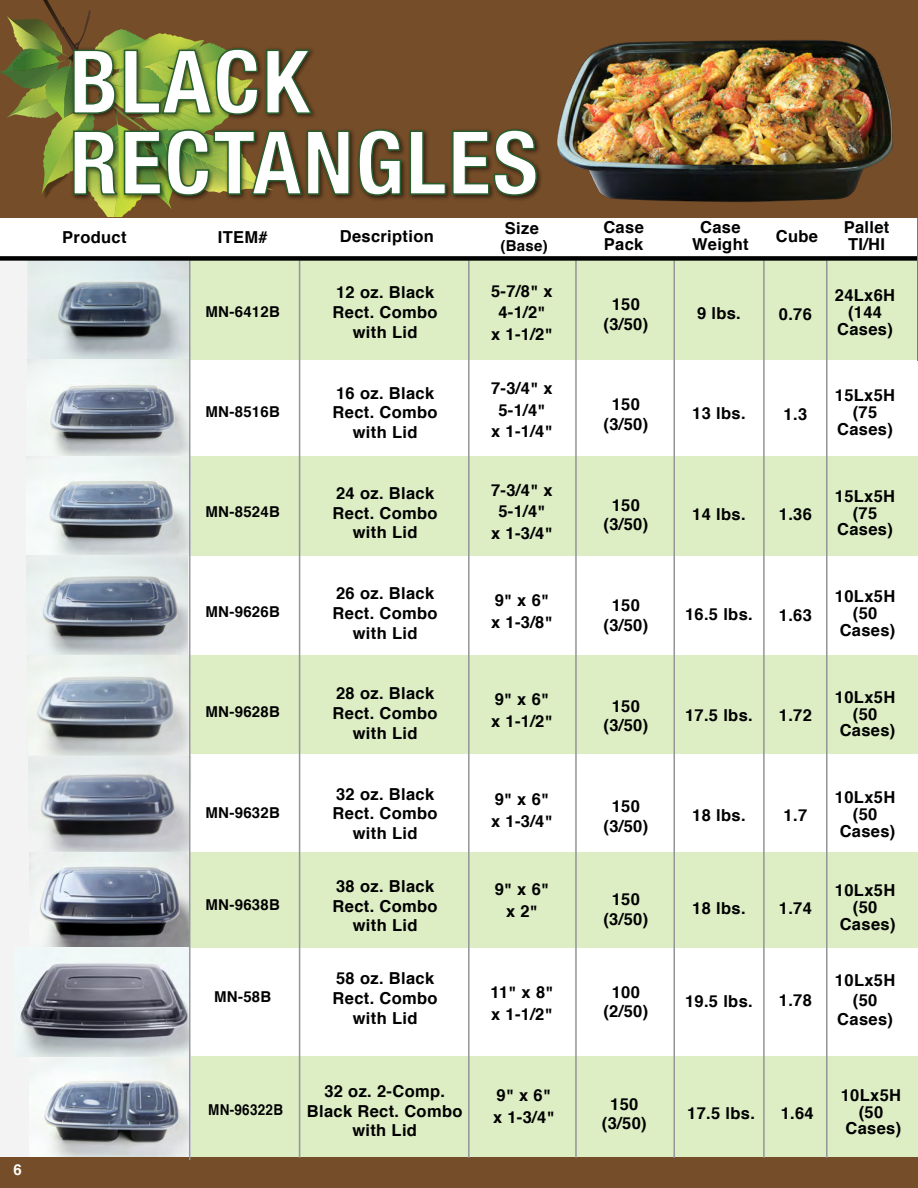
<style>
.page{position:relative;width:918px;height:1188px;background:#fff}
.page>*{position:absolute;margin:0;border:0;box-sizing:border-box;transform-origin:0 0}
.t1{font:700 condensed 87.9px/81px "Helvetica Neue";letter-spacing:.02em;color:#fff}
.t2{font:700 16.5px/19.8px "Helvetica";letter-spacing:.02em;color:#000;text-align:center}
.t3{font:700 15px "Helvetica";letter-spacing:.02em;color:#000}
.t4{font:700 15px "Helvetica";letter-spacing:.02em;color:#000;scale:.9 1}
.t5{font:700 15px "Helvetica";color:#fff}
.s1{font-size:15.75px}
</style>
<div class="page">
<div style="left:190px;top:258px;width:728px;height:102px;background:#ddeec5"></div>
<div style="left:191px;top:457px;width:727px;height:99px;background:#ddeec5"></div>
<div style="left:191px;top:852px;width:727px;height:96px;background:#ddeec5"></div>
<div style="left:190px;top:656px;width:728px;height:98px;background:#ddeec5"></div>
<div style="left:189px;top:1056px;width:729px;height:102px;background:#ddeec5"></div>
<div style="left:0;top:261px;width:190px;height:796px;background:#f2f3f2"></div>
<div style="left:0;top:1055px;width:191px;height:133px;background:#f2f3f2"></div>
<img style="left:27px;top:261px;width:162px;height:196px">
<img style="left:28px;top:754px;width:163px;height:98px">
<img style="left:26px;top:457px;width:163px;height:198px">
<img style="left:29px;top:1056px;width:160px;height:102px">
<svg style="left:28px;top:655px;width:161px;height:101px"></svg>
<img style="left:29px;top:853px;width:160px;height:94px">
<img style="left:19px;top:963px;width:170px;height:93px">
<div style="left:0;top:1158px;width:918px;height:30px;background:#754d29"></div>
<hr style="left:299px;top:260px;width:1px;height:898px;background:#939598">
<hr style="left:189px;top:260px;width:1px;height:900px;background:#939598">
<hr style="left:468px;top:260px;width:2px;height:898px;background:#939598">
<hr style="left:575px;top:260px;width:2px;height:898px;background:#939598">
<hr style="left:674px;top:260px;width:1px;height:898px;background:#939598">
<hr style="left:763px;top:260px;width:2px;height:898px;background:#939598">
<hr style="left:826px;top:260px;width:2px;height:898px;background:#939598">
<div style="left:0;top:256px;width:918px;height:5px;background:#000"></div>
<div style="left:0;top:0;width:918px;height:217px;background:#754d29"></div>
<img style="left:351px;top:131px;width:189px;height:69px">
<svg style="left:0;top:0;width:351px;height:217px"></svg>
<svg style="left:358px;top:129px;width:44px;height:68px"></svg>
<svg style="left:409px;top:129px;width:129px;height:68px"></svg>
<img style="left:540px;top:40px;width:353px;height:162px">
<p class="t5" style="left:14px;top:1157px;width:10px">6</p>
<h1 class="t1" style="left:70px;top:35px;width:470px">BLACK<br>RECTANGLES</h1>
<p class="t2" style="left:62px;top:227px;width:66px">Product</p>
<p class="t2" style="left:218px;top:227px;width:51px">ITEM#</p>
<p class="t3" style="left:205px;top:299px;width:76px">MN-6412B</p>
<p class="t3" style="left:205px;top:399px;width:76px">MN-8516B</p>
<p class="t3" style="left:205px;top:500px;width:76px">MN-8524B</p>
<p class="t3" style="left:205px;top:600px;width:76px">MN-9626B</p>
<p class="t3" style="left:205px;top:700px;width:76px">MN-9628B</p>
<p class="t3" style="left:205px;top:800px;width:76px">MN-9632B</p>
<p class="t3" style="left:205px;top:892px;width:76px">MN-9638B</p>
<p class="t3" style="left:214px;top:985px;width:59px">MN-58B</p>
<p class="t4" style="left:208px;top:1097px;width:85px">MN-96322B</p>
<p class="t2" style="left:340px;top:227px;width:96px">Description</p>
<p class="t2" style="left:333px;top:283px;width:107px">12 oz. Black<br>Rect. Combo with Lid</p>
<p class="t2" style="left:333px;top:383px;width:107px">16 oz. Black<br>Rect. Combo with Lid</p>
<p class="t2" style="left:333px;top:483px;width:107px">24 oz. Black<br>Rect. Combo with Lid</p>
<p class="t2" style="left:333px;top:584px;width:107px">26 oz. Black<br>Rect. Combo with Lid</p>
<p class="t2" style="left:333px;top:684px;width:107px">28 oz. Black<br>Rect. Combo with Lid</p>
<p class="t2" style="left:333px;top:784px;width:107px">32 oz. Black<br>Rect. Combo with Lid</p>
<p class="t2" style="left:333px;top:876px;width:107px">38 oz. Black<br>Rect. Combo with Lid</p>
<p class="t2" style="left:333px;top:969px;width:107px">58 oz. Black<br>Rect. Combo with Lid</p>
<p class="t2" style="left:307px;top:1081px;width:157px">32 oz. 2-Comp.<br>Black Rect. Combo with Lid</p>
<p class="t2" style="left:505px;top:219px;width:36px">Size</p>
<p class="t3" style="left:500px;top:234px;width:49px">(Base)</p>
<p class="t2" style="left:491px;top:280px;width:63px;line-height:21.9px">5-7/8<span class="s1">"</span> x<br>4-1/2<span class="s1">"<br></span>x 1-1/2<span class="s1">"</span></p>
<p class="t2" style="left:491px;top:377px;width:63px;line-height:21.9px">7-3/4<span class="s1">"</span> x<br>5-1/4<span class="s1">"<br></span>x 1-1/4<span class="s1">"</span></p>
<p class="t2" style="left:491px;top:479px;width:63px;line-height:21.9px">7-3/4<span class="s1">"</span> x<br>5-1/4<span class="s1">"<br></span>x 1-3/4<span class="s1">"</span></p>
<p class="t2" style="left:491px;top:589px;width:63px;line-height:21.9px;text-align:left">9<span class="s1">"</span> x 6<span class="s1">" </span>x 1-3/8<span class="s1">"</span></p>
<p class="t2" style="left:491px;top:689px;width:63px;line-height:21.9px;text-align:left">9<span class="s1">"</span> x 6<span class="s1">" </span>x 1-1/2<span class="s1">"</span></p>
<p class="t2" style="left:491px;top:788px;width:63px;line-height:21.9px;text-align:left">9<span class="s1">"</span> x 6<span class="s1">" </span>x 1-3/4<span class="s1">"</span></p>
<p class="t2" style="left:495px;top:878px;width:56px;line-height:21.9px">9<span class="s1">"</span> x 6<span class="s1">" </span>x 2<span class="s1">"</span></p>
<p class="t2" style="left:490px;top:981px;width:64px;line-height:21.9px;text-align:left">11<span class="s1">"</span> x 8<span class="s1">" </span>x 1-1/2<span class="s1">"</span></p>
<p class="t2" style="left:493px;top:1085px;width:63px;line-height:21.9px;text-align:left">9<span class="s1">"</span> x 6<span class="s1">" </span>x 1-3/4<span class="s1">"</span></p>
<p class="t2" style="left:603px;top:219px;width:42px;line-height:16.8px;text-align:left">Case<br>Pack</p>
<p class="t2" style="left:604px;top:294px;width:46px">150 (3/50)</p>
<p class="t2" style="left:604px;top:395px;width:46px">150 (3/50)</p>
<p class="t2" style="left:604px;top:495px;width:46px">150 (3/50)</p>
<p class="t2" style="left:604px;top:596px;width:46px">150 (3/50)</p>
<p class="t2" style="left:604px;top:696px;width:46px">150 (3/50)</p>
<p class="t2" style="left:604px;top:797px;width:46px">150 (3/50)</p>
<p class="t2" style="left:604px;top:889px;width:46px">150 (3/50)</p>
<p class="t2" style="left:604px;top:982px;width:46px">100 (2/50)</p>
<p class="t2" style="left:602px;top:1094px;width:46px">150 (3/50)</p>
<p class="t2" style="left:692px;top:219px;width:58px;line-height:16.8px">Case<br>Weight</p>
<p class="t2" style="left:697px;top:304px;width:45px">9 lbs.</p>
<p class="t2" style="left:776px;top:226px;width:44px">Cube</p>
<p class="t2" style="left:779px;top:304px;width:35px">0.76</p>
<p class="t2" style="left:844px;top:219px;width:47px;line-height:16.8px;text-align:left">Pallet<br>TI/HI</p>
<p class="t2" style="left:835px;top:287px;width:62px;line-height:16.8px">24Lx6H (144<br>Cases)</p>
<p class="t2" style="left:692px;top:404px;width:55px">13 lbs.</p>
<p class="t2" style="left:784px;top:404px;width:25px">1.3</p>
<p class="t2" style="left:835px;top:387px;width:62px;line-height:16.8px">15Lx5H (75<br>Cases)</p>
<p class="t2" style="left:692px;top:504px;width:55px">14 lbs.</p>
<p class="t2" style="left:779px;top:505px;width:35px">1.36</p>
<p class="t2" style="left:835px;top:488px;width:62px;line-height:16.8px">15Lx5H (75<br>Cases)</p>
<p class="t2" style="left:685px;top:605px;width:69px">16.5 lbs.</p>
<p class="t2" style="left:779px;top:605px;width:35px">1.63</p>
<p class="t2" style="left:835px;top:588px;width:62px;line-height:16.8px">10Lx5H (50<br>Cases)</p>
<p class="t2" style="left:685px;top:705px;width:69px">17.5 lbs.</p>
<p class="t2" style="left:779px;top:705px;width:35px">1.72</p>
<p class="t2" style="left:835px;top:689px;width:62px;line-height:16.8px">10Lx5H (50<br>Cases)</p>
<p class="t2" style="left:692px;top:806px;width:55px">18 lbs.</p>
<p class="t2" style="left:784px;top:806px;width:25px">1.7</p>
<p class="t2" style="left:835px;top:789px;width:62px;line-height:16.8px">10Lx5H (50<br>Cases)</p>
<p class="t2" style="left:692px;top:899px;width:55px">18 lbs.</p>
<p class="t2" style="left:779px;top:898px;width:35px">1.74</p>
<p class="t2" style="left:835px;top:882px;width:62px;line-height:16.8px">10Lx5H (50<br>Cases)</p>
<p class="t2" style="left:685px;top:991px;width:69px">19.5 lbs.</p>
<p class="t2" style="left:779px;top:991px;width:35px">1.78</p>
<p class="t2" style="left:835px;top:970px;width:62px">10Lx5H (50<br>Cases)</p>
<p class="t2" style="left:687px;top:1104px;width:69px">17.5 lbs.</p>
<p class="t2" style="left:781px;top:1103px;width:35px">1.64</p>
<p class="t2" style="left:841px;top:1087px;width:62px;line-height:16.8px">10Lx5H (50<br>Cases)</p>
</div>
